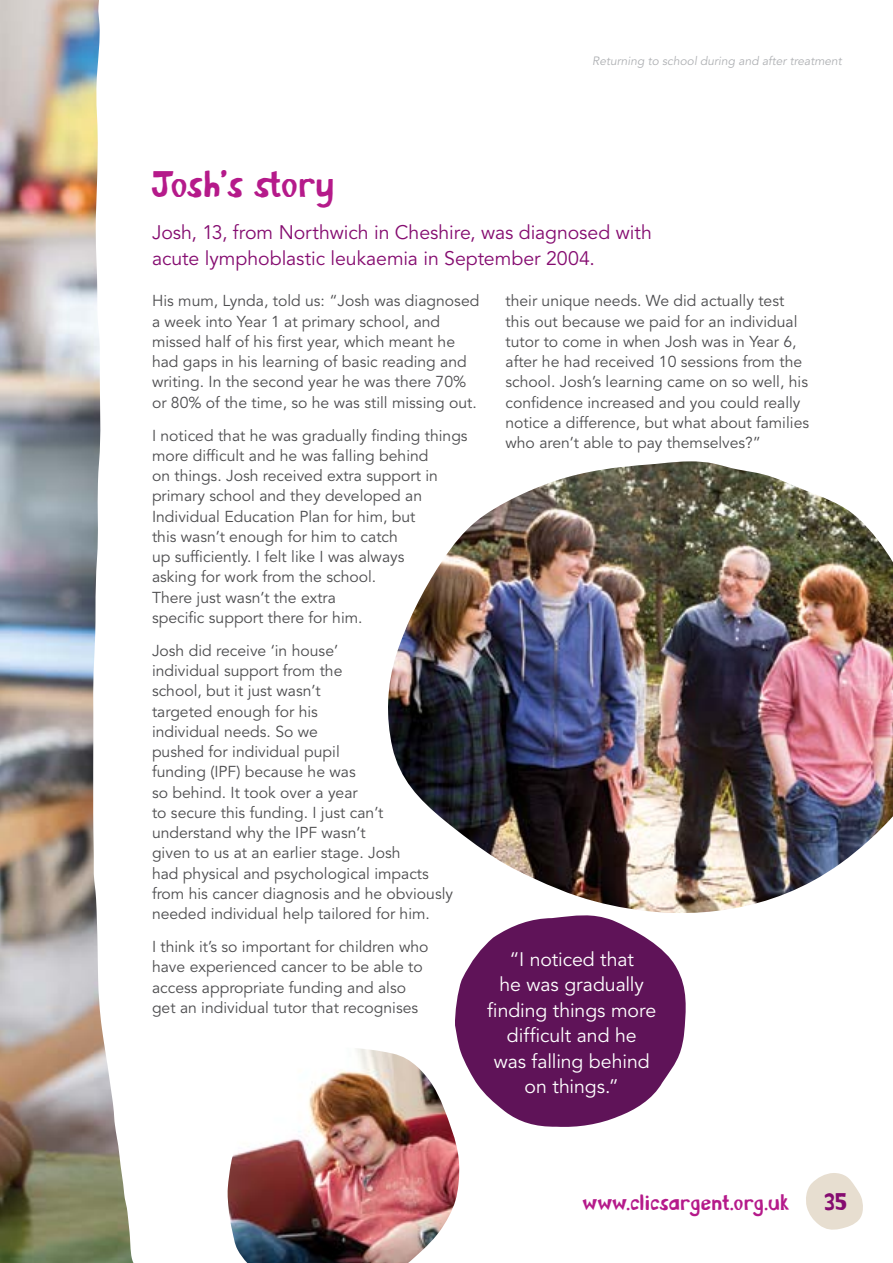
<style>
.page{position:relative;width:893px;height:1263px;background:#fff}
.page>*{position:absolute;margin:0;border:0;box-sizing:border-box;transform-origin:0 0}
.Heading_1__RLS__seco{font:36px "CLIC Sargent Summer Beta";color:#b51a8a}
.t1{font:24px "CLIC Sargent Summer Beta";color:#850c70}
.t2{font:21px "CLIC Sargent Summer Beta";letter-spacing:.01em;color:#b51a8a}
.Intro_highlight{font:19.5px/25.5px "Avenir LT Std";letter-spacing:-.005em;color:#850c70}
.Pull_quote{font:19.5px/25.5px "Avenir LT Std";letter-spacing:-.005em;color:#fff;text-align:center}
.Body_text{font:15.75px/20.2px "Avenir LT Std";color:#4d4d4f}
.t3{font:italic 12px "Avenir LT Std";color:#afb1b4}
</style>
<div class="page">
<img style="left:0;top:0;width:133px;height:1263px">
<img style="left:388px;top:461px;width:505px;height:452px">
<img style="left:227px;top:1048px;width:233px;height:215px">
<svg style="left:455px;top:915px;width:231px;height:213px;fill:#5f1358"></svg>
<svg style="left:806px;top:1173px;width:57px;height:57px"></svg>
<p class="t3" style="left:592px;top:54px;width:251px">Returning to school during and after treatment</p>
<p class="Heading_1__RLS__seco" style="left:152px;top:163px;width:184px">Josh’s story</p>
<p class="Intro_highlight" style="left:152px;top:220px;width:501px">Josh, 13, from Northwich in Cheshire, was diagnosed with acute lymphoblastic leukaemia in September 2004.</p>
<p class="Body_text" style="left:152px;top:291px;width:329px">His mum, Lynda, told us: “Josh was diagnosed a week into Year 1 at primary school, and missed half of his first year, which meant he had gaps in his learning of basic reading and writing. In the second year he was there 70% or 80% of the time, so he was still missing out.</p>
<p class="Body_text" style="left:152px;top:425px;width:317px">I noticed that he was gradually finding things more difficult and he was falling behind<br>on things. Josh received extra support in primary school and they developed an Individual Education Plan for him, but<br>this wasn’t enough for him to catch<br>up sufficiently. I felt like I was always<br>asking for work from the school.<br>There just wasn’t the extra<br>specific support there for him.</p>
<p class="Body_text" style="left:152px;top:641px;width:303px">Josh did receive ‘in house’<br>individual support from the<br>school, but it just wasn’t<br>targeted enough for his<br>individual needs. So we<br>pushed for individual pupil<br>funding (IPF) because he was<br>so behind. It took over a year<br>to secure this funding. I just can’t understand why the IPF wasn’t<br>given to us at an earlier stage. Josh<br>had physical and psychological impacts from his cancer diagnosis and he obviously needed individual help tailored for him.</p>
<p class="Body_text" style="left:152px;top:937px;width:278px">I think it’s so important for children who have experienced cancer to be able to access appropriate funding and also get an individual tutor that recognises</p>
<p class="Body_text" style="left:505px;top:291px;width:305px">their unique needs. We did actually test this out because we paid for an individual tutor to come in when Josh was in Year 6, after he had received 10 sessions from the school. Josh’s learning came on so well, his confidence increased and you could really notice a difference, but what about families who aren’t able to pay themselves?”</p>
<p class="Pull_quote" style="left:487px;top:947px;width:170px">“I noticed that<br>he was gradually finding things more difficult and he<br>was falling behind on things.”</p>
<h3 class="t2" style="left:583px;top:1191px;width:208px">www.clicsargent.org.uk</h3>
<h2 class="t1" style="left:824px;top:1188px;width:25px">35</h2>
</div>
